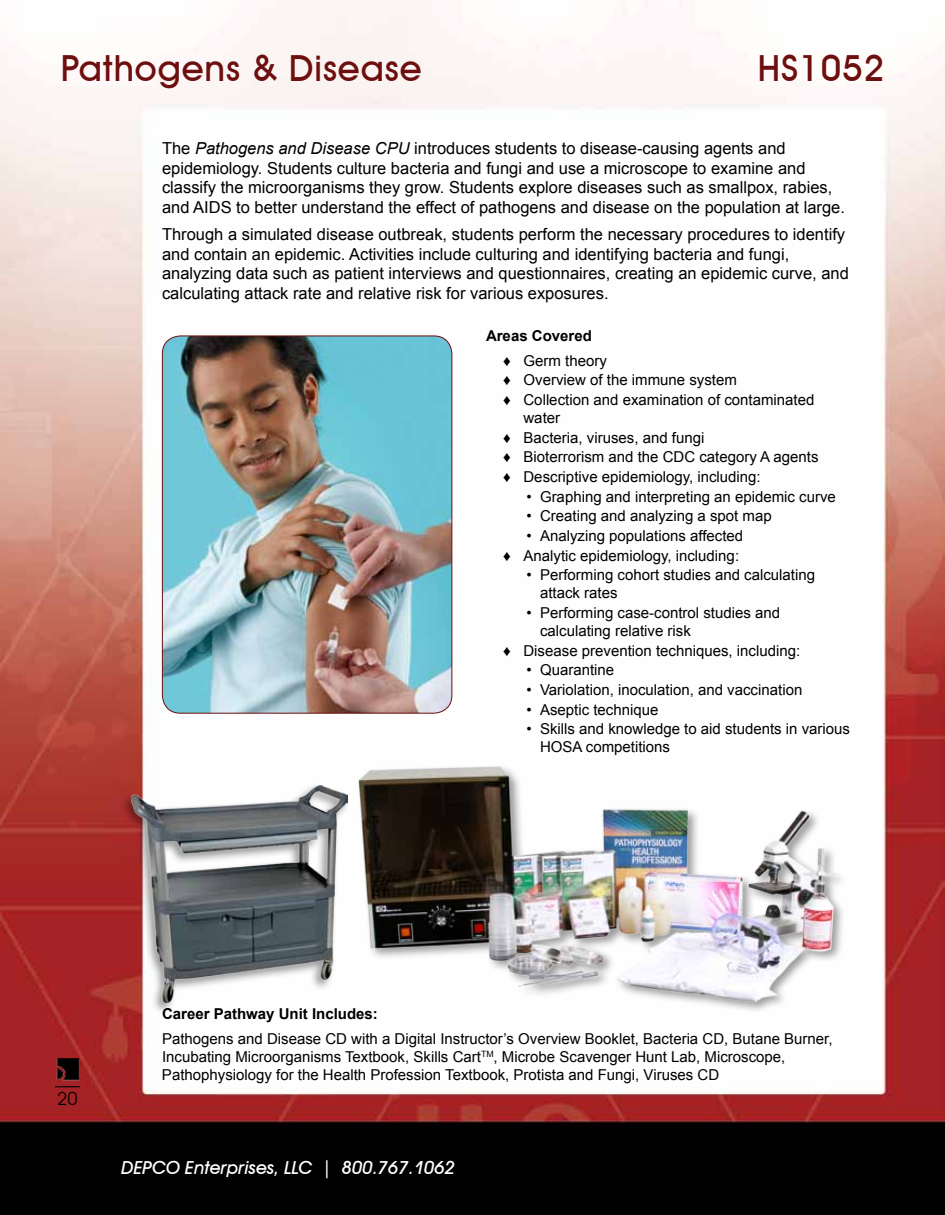
<style>
.page{position:relative;width:945px;height:1215px;background:#fff}
.page>*{position:absolute;margin:0;border:0;box-sizing:border-box;transform-origin:0 0}
.t1{font:500 36px "Avant Garde IT Cby BT";letter-spacing:.025em;color:#6d0e0f}
.t2{font:italic 500 18px "Avant Garde IT Cby BT";color:#fff}
.t3{font:18px "Avant Garde IT Cby BT";color:#000}
.t4{font:16.5px/19.8px "Arial";color:#000}
.t5{font:15px/19.6px "Arial";color:#000}
.t6{font:700 15px "Arial";color:#000}
.s1{font-style:italic}
</style>
<div class="page">
<img style="left:0;top:0;width:945px;height:1215px">
<img style="left:56px;top:1058px;width:23px;height:22px">
<svg style="left:55px;top:1086px;width:25px;height:1px"></svg>
<img style="left:162px;top:336px;width:290px;height:377px">
<div style="left:162px;top:336px;width:290px;height:378px;border:1px solid #6d0e0f;border-radius:18px"></div>
<img style="left:347px;top:756px;width:497px;height:256px">
<div style="left:120px;top:783px;width:230px;height:232px;background:#000;opacity:.4"></div>
<img style="left:131px;top:785px;width:216px;height:217px">
<h1 class="t1" style="left:61px;top:47px;width:362px">Pathogens &amp; Disease</h1>
<h1 class="t1" style="left:758px;top:47px;width:128px">HS1052</h1>
<p class="t4" style="left:162px;top:138px;width:685px">The <span class="s1">Pathogens and Disease CPU</span> introduces students to disease-causing agents and epidemiology. Students culture bacteria and fungi and use a microscope to examine and classify the microorganisms they grow. Students explore diseases such as smallpox, rabies, and AIDS to better understand the effect of pathogens and disease on the population at large.</p>
<p class="t4" style="left:162px;top:224px;width:688px">Through a simulated disease outbreak, students perform the necessary procedures to identify and contain an epidemic. Activities include culturing and identifying bacteria and fungi, analyzing data such as patient interviews and questionnaires, creating an epidemic curve, and calculating attack rate and relative risk for various exposures.</p>
<p class="t6" style="left:486px;top:326px;width:107px">Areas Covered</p>
<p class="t5" style="left:503px;top:351px;width:313px">♦ Germ theory<br>♦ Overview of the immune system<br>♦ Collection and examination of contaminated</p>
<p class="t5" style="left:503px;top:408px;width:317px;text-indent:20px">water<br>♦ Bacteria, viruses, and fungi<br>♦ Bioterrorism and the CDC category A agents ♦ Descriptive epidemiology, including:</p>
<p class="t5" style="left:526px;top:487px;width:311px">• Graphing and interpreting an epidemic curve</p>
<p class="t5" style="left:526px;top:506px;width:247px">• Creating and analyzing a spot map</p>
<p class="t5" style="left:503px;top:526px;width:241px;text-align:right">• Analyzing populations affected<br>♦ Analytic epidemiology, including:</p>
<p class="t5" style="left:540px;top:566px;width:277px;line-height:18px;text-indent:-14px">• Performing cohort studies and calculating attack rates</p>
<p class="t5" style="left:540px;top:604px;width:242px;line-height:18px;text-indent:-14px">• Performing case-control studies and calculating relative risk</p>
<p class="t5" style="left:503px;top:641px;width:299px">♦ Disease prevention techniques, including:</p>
<p class="t5" style="left:526px;top:661px;width:89px">• Quarantine</p>
<p class="t5" style="left:526px;top:680px;width:277px">• Variolation, inoculation, and vaccination</p>
<p class="t5" style="left:526px;top:700px;width:133px">• Aseptic technique</p>
<p class="t5" style="left:540px;top:720px;width:312px;line-height:18px;text-indent:-14px">• Skills and knowledge to aid students in various<br>HOSA competitions</p>
<p class="t3" style="left:57px;top:1087px;width:22px">20</p>
<p class="t6" style="left:162px;top:1004px;width:217px">Career Pathway Unit Includes:</p>
<p class="t5" style="left:162px;top:1030px;width:672px;line-height:18px">Pathogens and Disease CD with a Digital Instructor’s Overview Booklet, Bacteria CD, Butane Burner,<br>Incubating Microorganisms Textbook, Skills Cart<sup>TM</sup>, Microbe Scavenger Hunt Lab, Microscope,<br>Pathophysiology for the Health Profession Textbook, Protista and Fungi, Viruses CD</p>
<p class="t2" style="left:122px;top:1156px;width:335px">DEPCO Enterprises, LLC | 800.767.1062</p>
</div>
